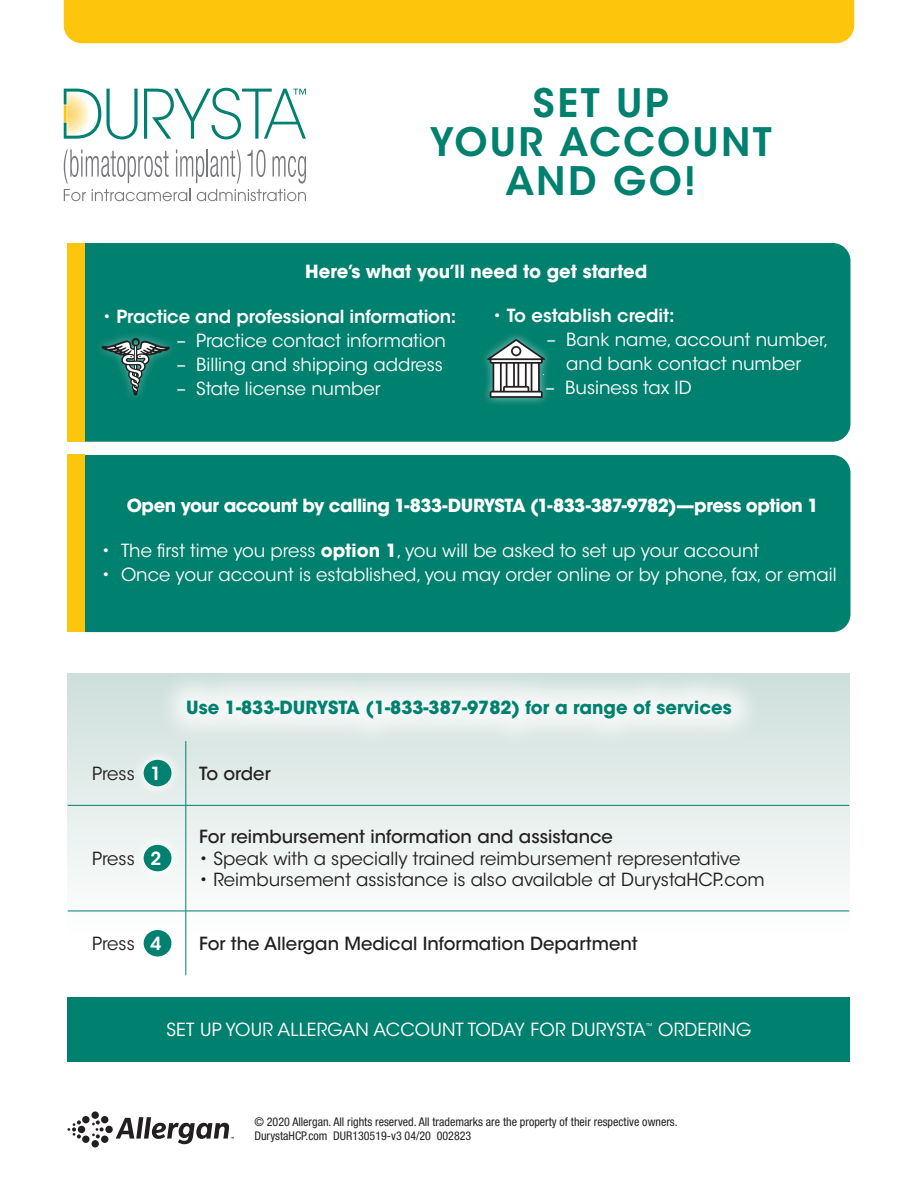
<style>
.page{position:relative;width:918px;height:1188px;background:#fff}
.page>*{position:absolute;margin:0;border:0;box-sizing:border-box;transform-origin:0 0}
.t1{font:600 39px/39px "ITC Avant Garde Std";letter-spacing:.06em;color:#00806e;text-align:center}
.t2{font:18px/24px "ITC Avant Garde Std";color:#fff;text-align:center}
.t3{font:18px "ITC Avant Garde Std";color:#231f20}
.t4{font:500 18px "ITC Avant Garde Std";color:#231f20}
.t5{font:700 18px "ITC Avant Garde Std";letter-spacing:-.025em;color:#fff}
.t6{font:600 18px "ITC Avant Garde Std";letter-spacing:-.01em;color:#fff}
.t7{font:700 18px "ITC Avant Garde Std";color:#00806e}
.t8{font:700 18px "ITC Avant Garde Std";color:#fff}
.t9{font:condensed 12px/13.5px "Helvetica Neue LT Std";color:#231f20}
.t10{font:6.75px "ITC Avant Garde Std";color:#fff}
.s1{font-weight:400}
.s2{font-weight:700}
.s3{font-weight:600;color:#fff}
</style>
<div class="page">
<div style="left:68px;top:243px;width:782px;height:199px;background:#00806e;border-radius:18px"></div>
<div style="left:68px;top:673px;width:782px;height:328px;background:linear-gradient(to bottom,#cfe0dc,#fff)"></div>
<div style="left:68px;top:997px;width:782px;height:65px;background:#00806e"></div>
<svg style="left:68px;top:1120px;width:13px;height:19px"></svg>
<div style="left:78px;top:1126px;width:7px;height:7px;background:#231f20;border-radius:50%"></div>
<div style="left:82px;top:1116px;width:8px;height:7px;background:#231f20;border-radius:50%"></div>
<div style="left:82px;top:1136px;width:8px;height:7px;background:#231f20;border-radius:50%"></div>
<div style="left:105px;top:1126px;width:8px;height:7px;background:#231f20;border-radius:50%"></div>
<div style="left:101px;top:1136px;width:7px;height:7px;background:#231f20;border-radius:50%"></div>
<div style="left:101px;top:1116px;width:7px;height:7px;background:#231f20;border-radius:50%"></div>
<div style="left:91px;top:1111px;width:8px;height:8px;background:#231f20;border-radius:50%"></div>
<div style="left:91px;top:1140px;width:8px;height:8px;background:#231f20;border-radius:50%"></div>
<svg style="left:92px;top:1120px;width:12px;height:18px"></svg>
<svg style="left:116px;top:1117px;width:118px;height:27px"></svg>
<div style="left:131px;top:747px;width:53px;height:52px;background:#e4edeb"></div>
<div style="left:144px;top:760px;width:27px;height:26px;background:#00806e;border-radius:50%"></div>
<div style="left:131px;top:832px;width:53px;height:52px;background:#f2f6f6"></div>
<div style="left:144px;top:845px;width:27px;height:26px;background:#00806e;border-radius:50%"></div>
<div style="left:131px;top:918px;width:53px;height:51px;background:#fff"></div>
<div style="left:144px;top:930px;width:27px;height:26px;background:#00806e;border-radius:50%"></div>
<div style="left:70px;top:455px;width:780px;height:177px;background:#00806e;border-radius:18px"></div>
<svg style="left:102px;top:338px;width:68px;height:57px"></svg>
<div style="left:479px;top:330px;width:75px;height:78px;background:#fff;opacity:.54"></div>
<svg style="left:487px;top:339px;width:58px;height:59px;background:#84a19d"></svg>
<div style="left:68px;top:455px;width:17px;height:177px;background:#fec50d"></div>
<div style="left:68px;top:243px;width:17px;height:199px;background:#fec50d"></div>
<div style="left:64px;top:0;width:790px;height:43px;background:#fec50d"></div>
<svg style="left:64px;top:89px;width:74px;height:51px"></svg>
<hr style="left:64px;top:105px;width:3px;height:17px;background:#fec50d">
<svg style="left:144px;top:88px;width:162px;height:52px"></svg>
<svg style="left:64px;top:149px;width:242px;height:52px"></svg>
<div style="left:155px;top:668px;width:608px;height:82px;background:#fff;opacity:.75"></div>
<hr style="left:186px;top:741px;width:1px;height:64px;background:#00806e">
<hr style="left:186px;top:806px;width:1px;height:105px;background:#00806e">
<hr style="left:186px;top:911px;width:1px;height:64px;background:#00806e">
<hr style="left:68px;top:805px;width:118px;height:1px;background:#00806e">
<hr style="left:186px;top:805px;width:663px;height:1px;background:#00806e">
<hr style="left:68px;top:911px;width:118px;height:1px;background:#00806e">
<hr style="left:186px;top:911px;width:663px;height:1px;background:#00806e">
<p class="t1" style="left:430px;top:83px;width:343px">SET UP<br>YOUR ACCOUNT<br>AND GO!</p>
<p class="t8" style="left:305px;top:260px;width:344px">Here’s what you’ll need to get started</p>
<p class="t6" style="left:103px;top:305px;width:355px"><span class="s1">•</span> Practice and professional information:</p>
<p class="t2" style="left:177px;top:329px;width:271px">– Practice contact information</p>
<p class="t2" style="left:177px;top:353px;width:268px">– Billing and shipping address</p>
<p class="t2" style="left:177px;top:377px;width:205px">– State license number</p>
<p class="t6" style="left:493px;top:304px;width:183px"><span class="s1">•</span> To establish credit:</p>
<p class="t2" style="left:547px;top:328px;width:283px">– Bank name, account number, and bank contact number</p>
<p class="t2" style="left:546px;top:376px;width:147px">– Business tax ID</p>
<p class="t5" style="left:127px;top:493px;width:693px">Open your account by calling 1-833-DURYSTA (1-833-387-9782)—press option 1</p>
<p class="t2" style="left:102px;top:539px;width:659px">• The first time you press <span class="s2">option 1</span>, you will be asked to set up your account</p>
<p class="t2" style="left:102px;top:563px;width:737px">• Once your account is established, you may order online or by phone, fax, or email</p>
<p class="t7" style="left:186px;top:696px;width:547px">Use 1-833-DURYSTA (1-833-387-9782) for a range of services</p>
<p class="t3" style="left:92px;top:762px;width:70px">Press <span class="s3">1</span></p>
<p class="t4" style="left:199px;top:762px;width:73px">To order</p>
<p class="t3" style="left:92px;top:847px;width:70px">Press <span class="s3">2</span></p>
<p class="t4" style="left:199px;top:826px;width:415px">For reimbursement information and assistance</p>
<p class="t3" style="left:199px;top:847px;width:543px">• Speak with a specially trained reimbursement representative</p>
<p class="t3" style="left:199px;top:869px;width:567px">• Reimbursement assistance is also available at DurystaHCP.com</p>
<p class="t3" style="left:92px;top:932px;width:70px">Press <span class="s3">4</span></p>
<p class="t4" style="left:199px;top:932px;width:440px">For the Allergan Medical Information Department</p>
<p class="t2" style="left:166px;top:1018px;width:481px">SET UP YOUR ALLERGAN ACCOUNT TODAY FOR DURYSTA</p>
<p class="t10" style="left:646px;top:1022px;width:8px">™</p>
<p class="t2" style="left:658px;top:1018px;width:95px">ORDERING</p>
<p class="t9" style="left:254px;top:1115px;width:425px">© 2020 Allergan. All rights reserved. All trademarks are the property of their respective owners.<br>DurystaHCP.com DUR130519-v3 04/20 002823</p>
</div>
